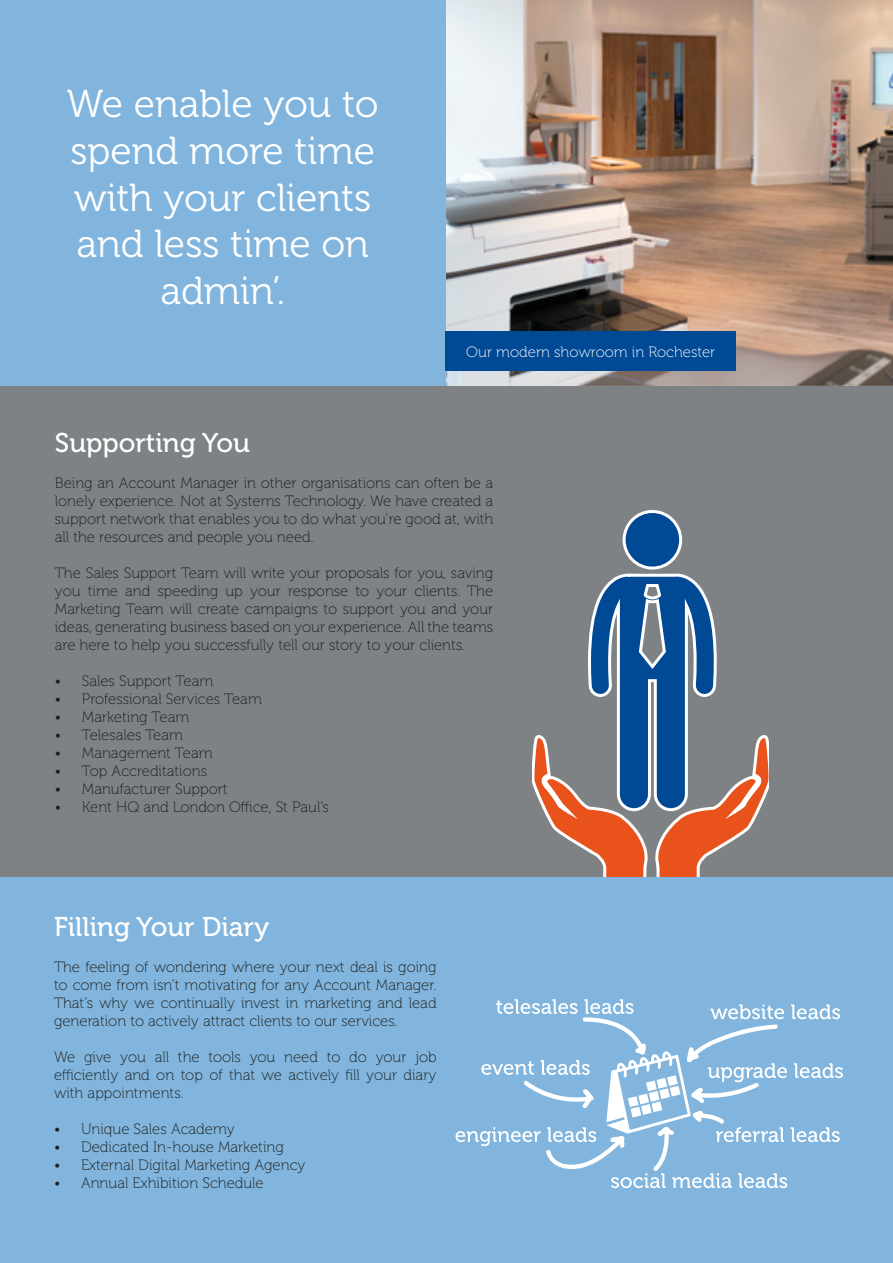
<style>
.page{position:relative;width:893px;height:1263px;background:#fff}
.page>*{position:absolute;margin:0;border:0;box-sizing:border-box;transform-origin:0 0}
.t1{font:39px/46.8px "Museo 300";color:#fff;text-align:center}
.t2{font:27px "Museo 500";color:#fff}
.t3{font:15px/18px "Museo 100";color:#1d1d1b;text-align:justify}
.t4{font:15px "Museo 100";color:#fff}
</style>
<div class="page">
<img style="left:446px;top:0;width:447px;height:386px">
<div style="left:0;top:386px;width:893px;height:492px;background:#7e8285"></div>
<div style="left:0;top:878px;width:893px;height:385px;background:#81b5dd"></div>
<svg style="left:533px;top:573px;width:235px;height:305px"></svg>
<div style="left:624px;top:511px;width:57px;height:57px;background:#004994;border-radius:50%"></div>
<div style="left:623px;top:510px;width:59px;height:60px;border:3px solid #fff;border-radius:50%"></div>
<div style="left:0;top:0;width:446px;height:386px;background:#81b5dd"></div>
<div style="left:446px;top:331px;width:290px;height:40px;background:#004994"></div>
<svg style="left:455px;top:999px;width:388px;height:189px"></svg>
<h1 class="t1" style="left:67px;top:81px;width:313px">We enable you to spend more time with your clients and less time on admin’.</h1>
<p class="t4" style="left:466px;top:344px;width:251px">Our modern showroom in Rochester</p>
<h2 class="t2" style="left:55px;top:428px;width:197px">Supporting You</h2>
<p class="t3" style="left:55px;top:474px;width:440px">Being an Account Manager in other organisations can often be a lonely experience. Not at Systems Technology. We have created a support network that enables you to do what you’re good at, with all the resources and people you need.</p>
<p class="t3" style="left:55px;top:564px;width:440px">The Sales Support Team will write your proposals for you, saving you time and speeding up your response to your clients. The Marketing Team will create campaigns to support you and your ideas, generating business based on your experience. All the teams are here to help you successfully tell our story to your clients.</p>
<p class="t3" style="left:55px;top:672px;width:160px">• Sales Support Team</p>
<p class="t3" style="left:55px;top:690px;width:209px">• Professional Services Team</p>
<p class="t3" style="left:55px;top:708px;width:136px">• Marketing Team</p>
<p class="t3" style="left:55px;top:726px;width:130px">• Telesales Team</p>
<p class="t3" style="left:55px;top:744px;width:159px">• Management Team</p>
<p class="t3" style="left:55px;top:762px;width:154px">• Top Accreditations</p>
<p class="t3" style="left:55px;top:780px;width:174px">• Manufacturer Support</p>
<p class="t3" style="left:55px;top:798px;width:276px">• Kent HQ and London Office, St Paul’s</p>
<h2 class="t2" style="left:54px;top:912px;width:217px">Filling Your Diary</h2>
<p class="t3" style="left:54px;top:958px;width:384px">The feeling of wondering where your next deal is going to come from isn’t motivating for any Account Manager.<br>That’s why we continually invest in marketing and lead generation to actively attract clients to our services.</p>
<p class="t3" style="left:54px;top:1048px;width:384px">We give you all the tools you need to do your job efficiently and on top of that we actively fill your diary with appointments.</p>
<p class="t3" style="left:54px;top:1120px;width:182px">• Unique Sales Academy</p>
<p class="t3" style="left:54px;top:1138px;width:231px">• Dedicated In-house Marketing</p>
<p class="t3" style="left:54px;top:1156px;width:253px">• External Digital Marketing Agency</p>
<p class="t3" style="left:54px;top:1174px;width:211px">• Annual Exhibition Schedule</p>
</div>
